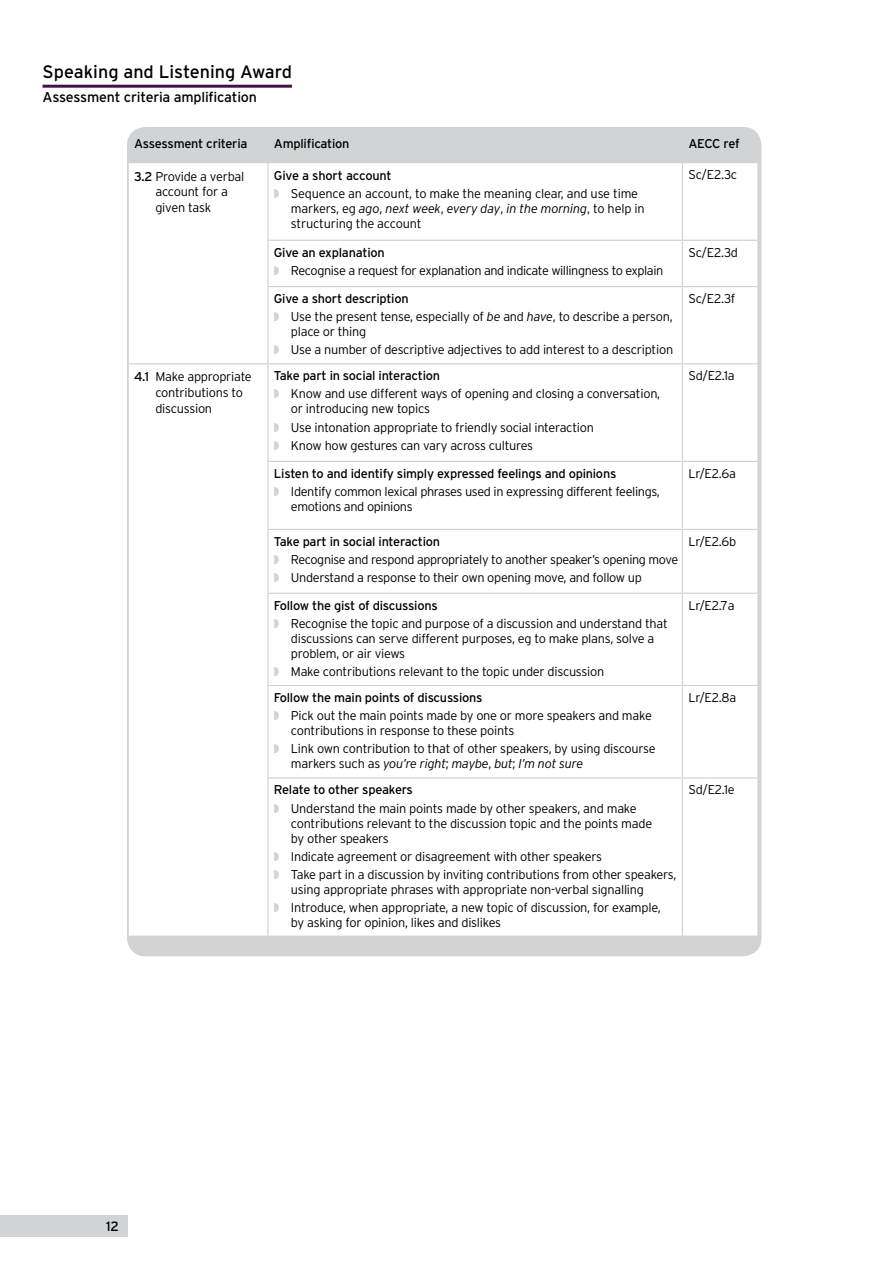
<style>
.page{position:relative;width:893px;height:1263px;background:#fff}
.page>*{position:absolute;margin:0;border:0;box-sizing:border-box;transform-origin:0 0}
.t1{font:18px "Interstate";color:#000}
.t2{font:14.25px "Interstate";letter-spacing:-.015em;color:#000}
.t3{font:13.5px "Interstate";color:#000}
.t4{font:300 12.75px/18.1px "Interstate";letter-spacing:-.02em;color:#000}
.t5{font:italic 300 12.75px "Interstate";letter-spacing:-.02em;color:#000}
.t6{font:12.75px "Interstate";letter-spacing:-.02em;color:#000}
.s1{font-weight:400}
.s2{color:#d1d3d4}
.s3{font-style:italic}
.s4{font-style:normal}
</style>
<div class="page">
<div style="left:128px;top:128px;width:633px;height:828px;background:#d1d3d4;border-radius:18px"></div>
<div style="left:0;top:1215px;width:128px;height:21px;background:#d1d3d4"></div>
<hr style="left:43px;top:85px;width:249px;height:3px;background:#48104a">
<div style="left:129px;top:163px;width:628px;height:772px;background:#fff"></div>
<hr style="left:267px;top:163px;width:1px;height:77px;background:#d1d3d4">
<hr style="left:682px;top:163px;width:1px;height:77px;background:#d1d3d4">
<hr style="left:267px;top:240px;width:415px;height:1px;background:#d1d3d4">
<hr style="left:267px;top:241px;width:1px;height:45px;background:#d1d3d4">
<hr style="left:682px;top:240px;width:75px;height:1px;background:#d1d3d4">
<hr style="left:682px;top:241px;width:1px;height:45px;background:#d1d3d4">
<hr style="left:267px;top:286px;width:415px;height:1px;background:#d1d3d4">
<hr style="left:267px;top:287px;width:1px;height:76px;background:#d1d3d4">
<hr style="left:682px;top:286px;width:75px;height:1px;background:#d1d3d4">
<hr style="left:682px;top:287px;width:1px;height:76px;background:#d1d3d4">
<hr style="left:128px;top:363px;width:140px;height:1px;background:#d1d3d4">
<hr style="left:268px;top:363px;width:414px;height:1px;background:#d1d3d4">
<hr style="left:267px;top:364px;width:1px;height:97px;background:#d1d3d4">
<hr style="left:682px;top:363px;width:75px;height:1px;background:#d1d3d4">
<hr style="left:682px;top:364px;width:1px;height:97px;background:#d1d3d4">
<hr style="left:267px;top:461px;width:415px;height:1px;background:#d1d3d4">
<hr style="left:267px;top:462px;width:1px;height:67px;background:#d1d3d4">
<hr style="left:682px;top:461px;width:75px;height:1px;background:#d1d3d4">
<hr style="left:682px;top:462px;width:1px;height:67px;background:#d1d3d4">
<hr style="left:267px;top:529px;width:415px;height:1px;background:#d1d3d4">
<hr style="left:267px;top:530px;width:1px;height:63px;background:#d1d3d4">
<hr style="left:682px;top:529px;width:75px;height:1px;background:#d1d3d4">
<hr style="left:682px;top:530px;width:1px;height:63px;background:#d1d3d4">
<hr style="left:267px;top:593px;width:415px;height:1px;background:#d1d3d4">
<hr style="left:267px;top:594px;width:1px;height:91px;background:#d1d3d4">
<hr style="left:682px;top:593px;width:75px;height:1px;background:#d1d3d4">
<hr style="left:682px;top:594px;width:1px;height:91px;background:#d1d3d4">
<hr style="left:267px;top:685px;width:415px;height:1px;background:#d1d3d4">
<hr style="left:267px;top:686px;width:1px;height:91px;background:#d1d3d4">
<hr style="left:682px;top:685px;width:75px;height:1px;background:#d1d3d4">
<hr style="left:682px;top:686px;width:1px;height:91px;background:#d1d3d4">
<hr style="left:267px;top:777px;width:415px;height:2px;background:#d1d3d4">
<hr style="left:267px;top:779px;width:1px;height:156px;background:#d1d3d4">
<hr style="left:682px;top:777px;width:75px;height:2px;background:#d1d3d4">
<hr style="left:682px;top:779px;width:1px;height:156px;background:#d1d3d4">
<h1 class="t1" style="left:43px;top:62px;width:251px">Speaking and Listening Award</h1>
<p class="t2" style="left:43px;top:89px;width:216px">Assessment criteria amplification</p>
<p class="t6" style="left:134px;top:136px;width:115px">Assessment criteria</p>
<p class="t6" style="left:274px;top:136px;width:77px">Amplification</p>
<p class="t6" style="left:688px;top:136px;width:53px">AECC ref</p>
<p class="t4" style="left:155px;top:168px;width:90px;line-height:15.8px;text-indent:-21px"><span class="s1">3.2</span> Provide a verbal account for a given task</p>
<p class="t4" style="left:274px;top:166px;width:366px"><span class="s1">Give a short account<br></span><span class="s2">◗</span> Sequence an account, to make the meaning clear, and use time</p>
<p class="t4" style="left:688px;top:166px;width:50px">Sc/E2.3c</p>
<p class="t4" style="left:291px;top:201px;width:355px;line-height:15px">markers, eg <span class="s3">ago</span>, <span class="s3">next week</span>, <span class="s3">every day</span>, <span class="s3">in the morning</span>, to help in structuring the account</p>
<p class="t4" style="left:274px;top:243px;width:391px"><span class="s1">Give an explanation<br></span><span class="s2">◗</span> Recognise a request for explanation and indicate willingness to explain</p>
<p class="t4" style="left:688px;top:243px;width:51px">Sc/E2.3d</p>
<p class="t4" style="left:274px;top:289px;width:400px"><span class="s1">Give a short description<br></span><span class="s2">◗</span> Use the present tense, especially of <span class="s3">be</span> and <span class="s3">have</span>, to describe a person,</p>
<p class="t4" style="left:274px;top:322px;width:401px;text-indent:17px">place or thing<br><span class="s2">◗</span> Use a number of descriptive adjectives to add interest to a description</p>
<p class="t4" style="left:688px;top:289px;width:48px">Sc/E2.3f</p>
<p class="t4" style="left:155px;top:369px;width:98px;line-height:15.8px;text-indent:-21px"><span class="s1">4.1</span> Make appropriate contributions to discussion</p>
<p class="t4" style="left:274px;top:366px;width:388px"><span class="s1">Take part in social interaction<br></span><span class="s2">◗</span> Know and use different ways of opening and closing a conversation,</p>
<p class="t4" style="left:274px;top:400px;width:322px;text-indent:17px">or introducing new topics<br><span class="s2">◗</span> Use intonation appropriate to friendly social interaction <span class="s2">◗</span> Know how gestures can vary across cultures</p>
<p class="t4" style="left:274px;top:464px;width:388px"><span class="s1">Listen to and identify simply expressed feelings and opinions<br></span><span class="s2">◗</span> Identify common lexical phrases used in expressing different feelings,</p>
<p class="t4" style="left:291px;top:497px;width:123px">emotions and opinions</p>
<p class="t4" style="left:688px;top:366px;width:48px">Sd/E2.1a</p>
<p class="t4" style="left:688px;top:464px;width:49px">Lr/E2.6a</p>
<p class="t4" style="left:274px;top:532px;width:406px"><span class="s1">Take part in social interaction<br></span><span class="s2">◗</span> Recognise and respond appropriately to another speaker’s opening move <span class="s2">◗</span> Understand a response to their own opening move, and follow up</p>
<p class="t4" style="left:688px;top:532px;width:49px">Lr/E2.6b</p>
<p class="t4" style="left:274px;top:596px;width:396px"><span class="s1">Follow the gist of discussions<br></span><span class="s2">◗</span> Recognise the topic and purpose of a discussion and understand that</p>
<p class="t4" style="left:291px;top:631px;width:365px;line-height:15px">discussions can serve different purposes, eg to make plans, solve a problem, or air views</p>
<p class="t4" style="left:274px;top:662px;width:332px"><span class="s2">◗</span> Make contributions relevant to the topic under discussion</p>
<p class="t4" style="left:688px;top:596px;width:48px">Lr/E2.7a</p>
<p class="t3" style="left:106px;top:1219px;width:14px">12</p>
<p class="t4" style="left:274px;top:688px;width:379px"><span class="s1">Follow the main points of discussions<br></span><span class="s2">◗</span> Pick out the main points made by one or more speakers and make</p>
<p class="t4" style="left:274px;top:721px;width:383px;text-indent:17px">contributions in response to these points<br><span class="s2">◗</span> Link own contribution to that of other speakers, by using discourse</p>
<p class="t5" style="left:291px;top:756px;width:294px"><span class="s4">markers such as</span> you’re right<span class="s4">;</span> maybe<span class="s4">,</span> but<span class="s4">;</span> I’m not sure</p>
<p class="t4" style="left:274px;top:781px;width:364px"><span class="s1">Relate to other speakers<br></span><span class="s2">◗</span> Understand the main points made by other speakers, and make</p>
<p class="t4" style="left:291px;top:815px;width:363px;line-height:15px">contributions relevant to the discussion topic and the points made by other speakers</p>
<p class="t4" style="left:274px;top:847px;width:404px"><span class="s2">◗</span> Indicate agreement or disagreement with other speakers<br><span class="s2">◗</span> Take part in a discussion by inviting contributions from other speakers,</p>
<p class="t4" style="left:274px;top:880px;width:388px;text-align:center">using appropriate phrases with appropriate non-verbal signalling<br><span class="s2">◗</span> Introduce, when appropriate, a new topic of discussion, for example,</p>
<p class="t4" style="left:291px;top:913px;width:212px">by asking for opinion, likes and dislikes</p>
<p class="t4" style="left:688px;top:688px;width:49px">Lr/E2.8a</p>
<p class="t4" style="left:688px;top:781px;width:48px">Sd/E2.1e</p>
</div>
